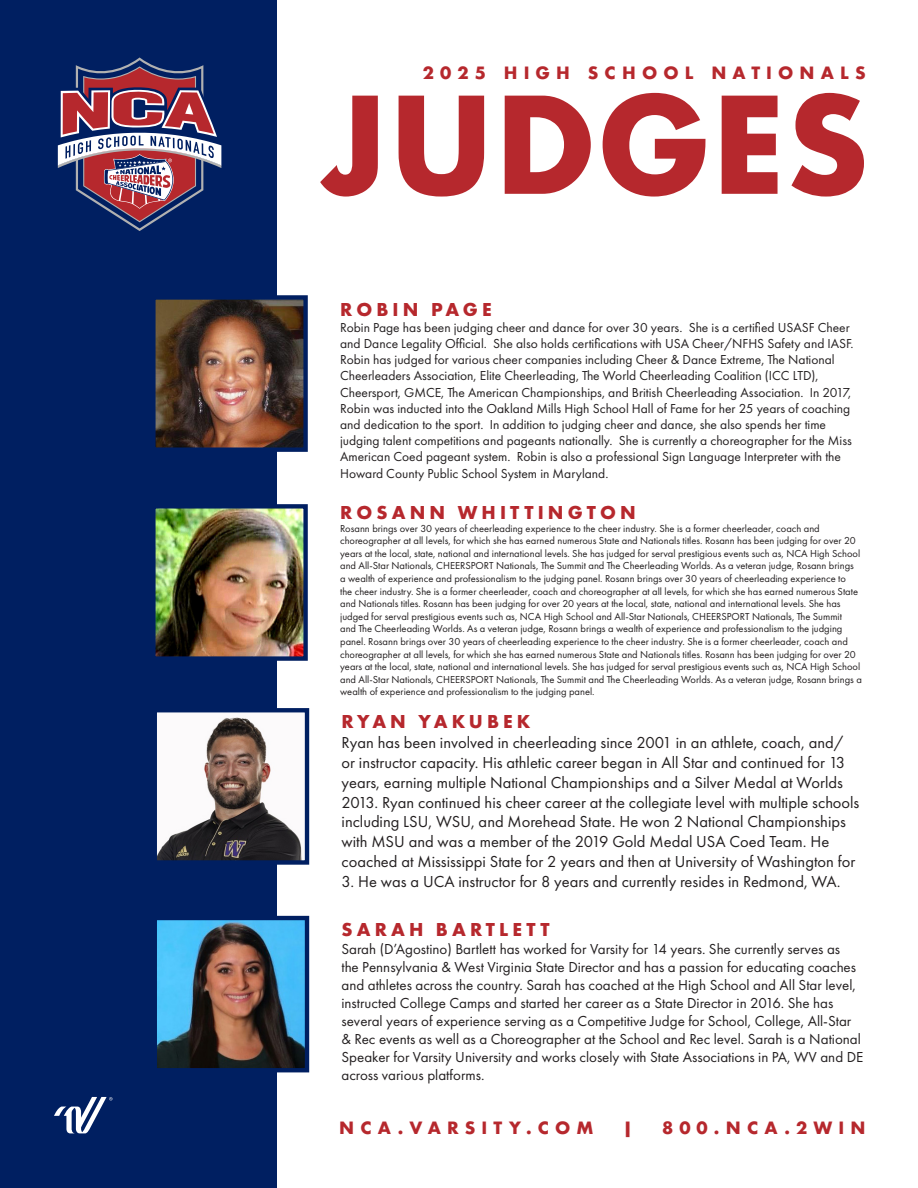
<style>
.page{position:relative;width:918px;height:1188px;background:#fff}
.page>*{position:absolute;margin:0;border:0;box-sizing:border-box;transform-origin:0 0}
.t1{font:700 130.2px "Futura";color:#b6282d}
.t2{font:700 19.5px "Futura PT";letter-spacing:.21em;color:#b6282d}
.t3{font:16.5px/19.8px "Futura PT";color:#231f20}
.t4{font:700 16.5px "Futura";letter-spacing:.37em;color:#b6282d}
.t5{font:15px/18px "Futura PT";color:#231f20}
.t6{font:13.5px/16.2px "Futura PT";color:#231f20}
.t7{font:10.5px/12.6px "Futura PT";color:#231f20}
</style>
<div class="page">
<div style="left:0;top:0;width:277px;height:1188px;background:#001f61"></div>
<svg style="left:58px;top:57px;width:163px;height:174px"></svg>
<svg style="left:54px;top:1097px;width:59px;height:36px"></svg>
<img style="left:155px;top:295px;width:153px;height:157px">
<img style="left:155px;top:504px;width:153px;height:157px">
<svg style="left:157px;top:708px;width:153px;height:157px"></svg>
<svg style="left:157px;top:915px;width:153px;height:158px"></svg>
<h3 class="t4" style="left:423px;top:60px;width:445px">2025 HIGH SCHOOL NATIONALS</h3>
<h1 class="t1" style="left:319px;top:51px;width:552px">JUDGES</h1>
<p class="t2" style="left:340px;top:296px;width:153px">ROBIN PAGE</p>
<p class="t6" style="left:340px;top:319px;width:515px">Robin Page has been judging cheer and dance for over 30 years. She is a certified USASF Cheer and Dance Legality Official. She also holds certifications with USA Cheer/NFHS Safety and IASF.<br>Robin has judged for various cheer companies including Cheer &amp; Dance Extreme, The National Cheerleaders Association, Elite Cheerleading, The World Cheerleading Coalition (ICC LTD), Cheersport, GMCE, The American Championships, and British Cheerleading Association. In 2017, Robin was inducted into the Oakland Mills High School Hall of Fame for her 25 years of coaching and dedication to the sport. In addition to judging cheer and dance, she also spends her time judging talent competitions and pageants nationally. She is currently a choreographer for the Miss American Coed pageant system. Robin is also a professional Sign Language Interpreter with the Howard County Public School System in Maryland.</p>
<p class="t2" style="left:340px;top:500px;width:297px">ROSANN WHITTINGTON</p>
<p class="t7" style="left:340px;top:522px;width:523px">Rosann brings over 30 years of cheerleading experience to the cheer industry. She is a former cheerleader, coach and choreographer at all levels, for which she has earned numerous State and Nationals titles. Rosann has been judging for over 20 years at the local, state, national and international levels. She has judged for serval prestigious events such as, NCA High School and All-Star Nationals, CHEERSPORT Nationals, The Summit and The Cheerleading Worlds. As a veteran judge, Rosann brings a wealth of experience and professionalism to the judging panel. Rosann brings over 30 years of cheerleading experience to<br>the cheer industry. She is a former cheerleader, coach and choreographer at all levels, for which she has earned numerous State and Nationals titles. Rosann has been judging for over 20 years at the local, state, national and international levels. She has judged for serval prestigious events such as, NCA High School and All-Star Nationals, CHEERSPORT Nationals, The Summit<br>and The Cheerleading Worlds. As a veteran judge, Rosann brings a wealth of experience and professionalism to the judging panel. Rosann brings over 30 years of cheerleading experience to the cheer industry. She is a former cheerleader, coach and choreographer at all levels, for which she has earned numerous State and Nationals titles. Rosann has been judging for over 20 years at the local, state, national and international levels. She has judged for serval prestigious events such as, NCA High School and All-Star Nationals, CHEERSPORT Nationals, The Summit and The Cheerleading Worlds. As a veteran judge, Rosann brings a wealth of experience and professionalism to the judging panel.</p>
<p class="t2" style="left:342px;top:709px;width:190px">RYAN YAKUBEK</p>
<p class="t3" style="left:342px;top:733px;width:519px">Ryan has been involved in cheerleading since 2001 in an athlete, coach, and/ or instructor capacity. His athletic career began in All Star and continued for 13 years, earning multiple National Championships and a Silver Medal at Worlds 2013. Ryan continued his cheer career at the collegiate level with multiple schools including LSU, WSU, and Morehead State. He won 2 National Championships with MSU and was a member of the 2019 Gold Medal USA Coed Team. He coached at Mississippi State for 2 years and then at University of Washington for</p>
<p class="t3" style="left:342px;top:871px;width:501px">3. He was a UCA instructor for 8 years and currently resides in Redmond, WA.</p>
<p class="t2" style="left:342px;top:917px;width:210px">SARAH BARTLETT</p>
<p class="t5" style="left:341px;top:940px;width:523px">Sarah (D’Agostino) Bartlett has worked for Varsity for 14 years. She currently serves as<br>the Pennsylvania &amp; West Virginia State Director and has a passion for educating coaches and athletes across the country. Sarah has coached at the High School and All Star level, instructed College Camps and started her career as a State Director in 2016. She has several years of experience serving as a Competitive Judge for School, College, All-Star &amp; Rec events as well as a Choreographer at the School and Rec level. Sarah is a National Speaker for Varsity University and works closely with State Associations in PA, WV and DE across various platforms.</p>
<h3 class="t4" style="left:339px;top:1116px;width:256px">NCA.VARSITY.COM</h3>
<h3 class="t4" style="left:623px;top:1116px;width:11px">|</h3>
<h3 class="t4" style="left:662px;top:1116px;width:205px">800.NCA.2WIN</h3>
</div>
